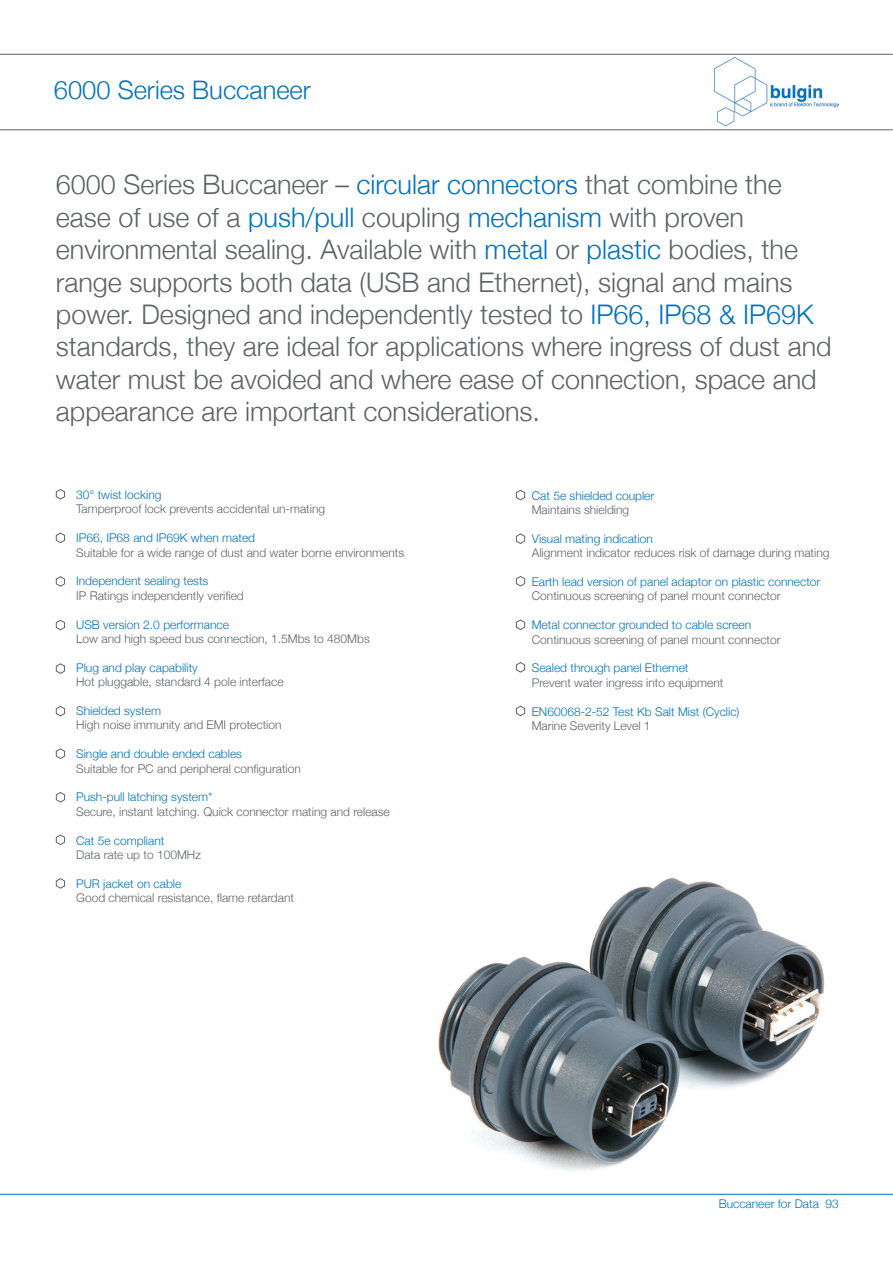
<style>
.page{position:relative;width:893px;height:1263px;background:#fff}
.page>*{position:absolute;margin:0;border:0;box-sizing:border-box;transform-origin:0 0}
.t1{font:300 27px/32.4px "Helvetica Neue";color:#5e6367}
.t2{font:300 25.5px "Helvetica Neue";color:#0072bc}
.t3{font:300 12px "Helvetica Neue";color:#5e6367}
.t4{font:300 12px "Helvetica Neue";color:#0072bc}
.s1{color:#0072bc}
</style>
<div class="page">
<img style="left:715px;top:57px;width:123px;height:69px">
<hr style="left:0;top:54px;width:893px;height:1px;background:#5e6367">
<hr style="left:0;top:129px;width:893px;height:1px;background:#5e6367">
<svg style="left:56px;top:489px;width:10px;height:11px"></svg>
<svg style="left:56px;top:532px;width:10px;height:11px"></svg>
<svg style="left:56px;top:576px;width:10px;height:11px"></svg>
<svg style="left:56px;top:619px;width:10px;height:12px"></svg>
<svg style="left:56px;top:663px;width:10px;height:11px"></svg>
<svg style="left:56px;top:705px;width:10px;height:12px"></svg>
<svg style="left:56px;top:748px;width:10px;height:11px"></svg>
<svg style="left:56px;top:792px;width:10px;height:11px"></svg>
<svg style="left:56px;top:834px;width:10px;height:11px"></svg>
<svg style="left:56px;top:878px;width:10px;height:11px"></svg>
<img style="left:438px;top:877px;width:387px;height:294px">
<svg style="left:516px;top:489px;width:10px;height:12px"></svg>
<svg style="left:516px;top:533px;width:10px;height:11px"></svg>
<svg style="left:516px;top:576px;width:10px;height:11px"></svg>
<svg style="left:516px;top:619px;width:10px;height:11px"></svg>
<svg style="left:516px;top:662px;width:10px;height:11px"></svg>
<svg style="left:516px;top:705px;width:10px;height:11px"></svg>
<hr style="left:0;top:1194px;width:893px;height:1px;background:#0072bc">
<p class="t2" style="left:54px;top:69px;width:259px">6000 Series Buccaneer</p>
<p class="t1" style="left:56px;top:166px;width:727px">6000 Series Buccaneer – <span class="s1">circular connectors</span> that combine the ease of use of a <span class="s1">push/pull</span> coupling <span class="s1">mechanism</span> with proven</p>
<p class="t1" style="left:56px;top:231px;width:777px">environmental sealing. Available with <span class="s1">metal</span> or <span class="s1">plastic</span> bodies, the range supports both data (USB and Ethernet), signal and mains power. Designed and independently tested to <span class="s1">IP66, IP68 &amp; IP69K </span>standards, they are ideal for applications where ingress of dust and water must be avoided and where ease of connection, space and appearance are important considerations.</p>
<p class="t4" style="left:76px;top:485px;width:87px">30° twist locking</p>
<p class="t3" style="left:76px;top:499px;width:250px">Tamperproof lock prevents accidental un-mating</p>
<p class="t4" style="left:76px;top:528px;width:180px">IP66, IP68 and IP69K when mated</p>
<p class="t3" style="left:76px;top:543px;width:330px">Suitable for a wide range of dust and water borne environments</p>
<p class="t4" style="left:76px;top:571px;width:134px">Independent sealing tests</p>
<p class="t3" style="left:76px;top:586px;width:169px">IP Ratings independently verified</p>
<p class="t4" style="left:76px;top:615px;width:154px">USB version 2.0 performance</p>
<p class="t3" style="left:76px;top:629px;width:295px">Low and high speed bus connection, 1.5Mbs to 480Mbs</p>
<p class="t4" style="left:76px;top:658px;width:123px">Plug and play capability</p>
<p class="t3" style="left:76px;top:672px;width:209px">Hot pluggable, standard 4 pole interface</p>
<p class="t4" style="left:76px;top:701px;width:86px">Shielded system</p>
<p class="t3" style="left:76px;top:715px;width:207px">High noise immunity and EMI protection</p>
<p class="t4" style="left:76px;top:744px;width:167px">Single and double ended cables</p>
<p class="t3" style="left:76px;top:759px;width:226px">Suitable for PC and peripheral configuration</p>
<p class="t4" style="left:76px;top:787px;width:138px">Push-pull latching system*</p>
<p class="t3" style="left:76px;top:802px;width:315px">Secure, instant latching. Quick connector mating and release</p>
<p class="t4" style="left:76px;top:831px;width:90px">Cat 5e compliant</p>
<p class="t3" style="left:76px;top:845px;width:126px">Data rate up to 100MHz</p>
<p class="t4" style="left:76px;top:874px;width:107px">PUR jacket on cable</p>
<p class="t3" style="left:76px;top:888px;width:219px">Good chemical resistance, flame retardant</p>
<p class="t4" style="left:532px;top:486px;width:124px">Cat 5e shielded coupler</p>
<p class="t3" style="left:532px;top:500px;width:99px">Maintains shielding</p>
<p class="t4" style="left:532px;top:529px;width:122px">Visual mating indication</p>
<p class="t3" style="left:532px;top:543px;width:299px">Alignment indicator reduces risk of damage during mating</p>
<p class="t4" style="left:532px;top:572px;width:290px">Earth lead version of panel adaptor on plastic connector</p>
<p class="t3" style="left:532px;top:586px;width:250px">Continuous screening of panel mount connector</p>
<p class="t4" style="left:532px;top:615px;width:221px">Metal connector grounded to cable screen</p>
<p class="t3" style="left:532px;top:630px;width:250px">Continuous screening of panel mount connector</p>
<p class="t4" style="left:532px;top:658px;width:158px">Sealed through panel Ethernet</p>
<p class="t3" style="left:532px;top:673px;width:193px">Prevent water ingress into equipment</p>
<p class="t4" style="left:532px;top:702px;width:209px">EN60068-2-52 Test Kb Salt Mist (Cyclic)</p>
<p class="t3" style="left:532px;top:716px;width:120px">Marine Severity Level 1</p>
<p class="t4" style="left:719px;top:1194px;width:122px">Buccaneer for Data 93</p>
</div>
